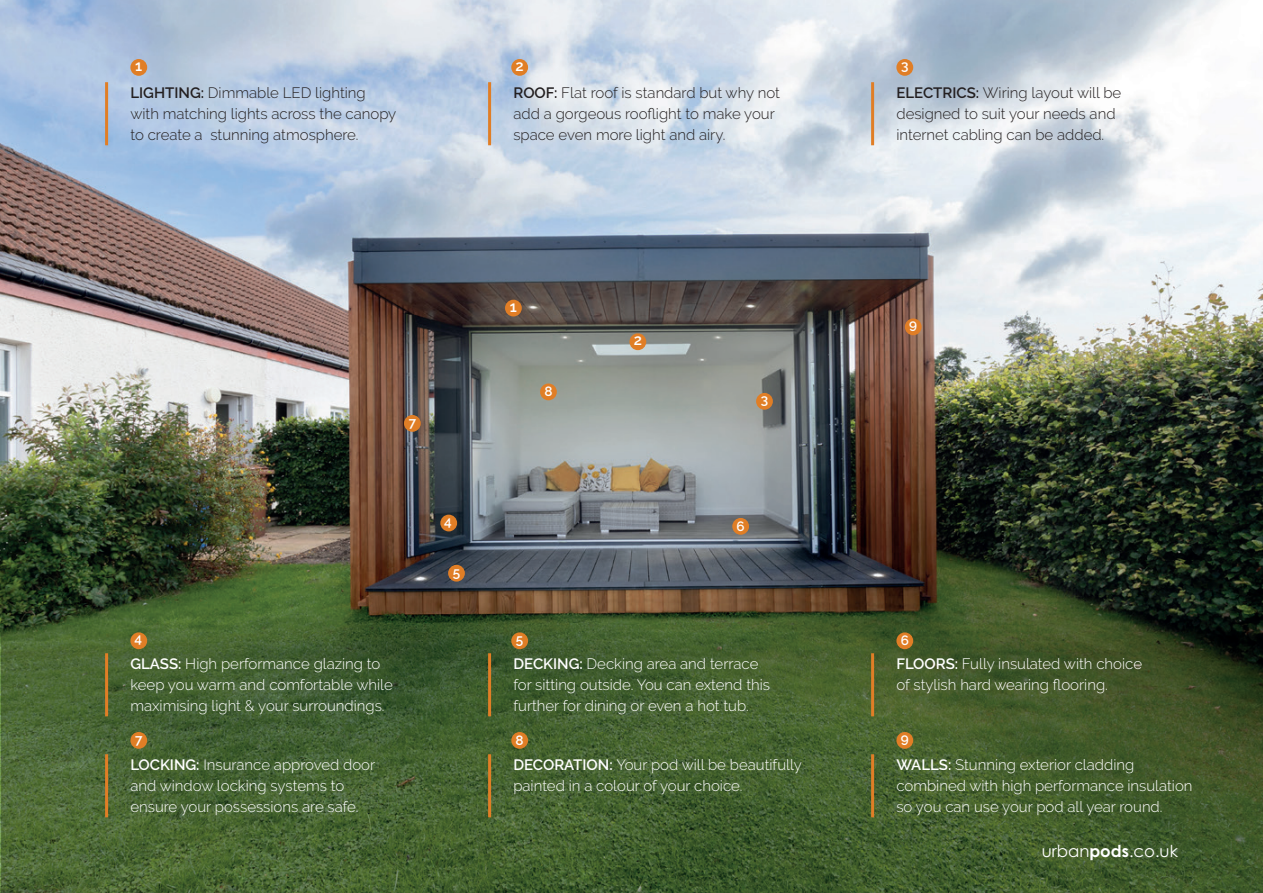
<style>
.page{position:relative;width:1263px;height:893px;background:#fff}
.page>*{position:absolute;margin:0;border:0;box-sizing:border-box;transform-origin:0 0}
.t1{font:16.5px "Century Gothic";color:#fff}
.t2{font:300 15px/21px "Raleway";color:#fff}
.t3{font:300 15px/21px "Raleway";color:#231f20}
.t4{font:600 15px "Raleway";color:#fff}
.t5{font:600 13.5px "Raleway";color:#fff}
.s1{font-weight:600}
.s2{font-weight:700}
</style>
<div class="page">
<img style="left:0;top:0;width:1263px;height:893px">
<svg style="left:1px;top:568px;width:1262px;height:325px;background:#43592e"></svg>
<hr style="left:105px;top:754px;width:3px;height:63px;background:#e07e26">
<hr style="left:488px;top:754px;width:3px;height:63px;background:#e07e26">
<hr style="left:871px;top:754px;width:3px;height:63px;background:#e07e26">
<hr style="left:105px;top:653px;width:3px;height:63px;background:#e07e26">
<hr style="left:105px;top:82px;width:3px;height:63px;background:#e07e26">
<hr style="left:488px;top:653px;width:3px;height:63px;background:#e07e26">
<hr style="left:488px;top:82px;width:3px;height:63px;background:#e07e26">
<hr style="left:871px;top:653px;width:3px;height:63px;background:#e07e26">
<hr style="left:871px;top:82px;width:3px;height:63px;background:#e07e26">
<div style="left:505px;top:300px;width:17px;height:16px;background:#e07e26;border-radius:50%"></div>
<div style="left:511px;top:632px;width:17px;height:17px;background:#e07e26;border-radius:50%"></div>
<div style="left:448px;top:565px;width:17px;height:17px;background:#e07e26;border-radius:50%"></div>
<div style="left:511px;top:732px;width:17px;height:17px;background:#e07e26;border-radius:50%"></div>
<div style="left:540px;top:383px;width:17px;height:17px;background:#e07e26;border-radius:50%"></div>
<div style="left:511px;top:59px;width:17px;height:17px;background:#e07e26;border-radius:50%"></div>
<div style="left:629px;top:333px;width:17px;height:17px;background:#e07e26;border-radius:50%"></div>
<div style="left:130px;top:632px;width:17px;height:17px;background:#e07e26;border-radius:50%"></div>
<div style="left:440px;top:515px;width:17px;height:16px;background:#e07e26;border-radius:50%"></div>
<div style="left:130px;top:732px;width:17px;height:17px;background:#e07e26;border-radius:50%"></div>
<div style="left:404px;top:415px;width:17px;height:17px;background:#e07e26;border-radius:50%"></div>
<div style="left:130px;top:59px;width:17px;height:17px;background:#e07e26;border-radius:50%"></div>
<div style="left:896px;top:632px;width:17px;height:17px;background:#e07e26;border-radius:50%"></div>
<div style="left:732px;top:518px;width:17px;height:17px;background:#e07e26;border-radius:50%"></div>
<div style="left:896px;top:732px;width:17px;height:17px;background:#e07e26;border-radius:50%"></div>
<div style="left:905px;top:318px;width:16px;height:17px;background:#e07e26;border-radius:50%"></div>
<div style="left:896px;top:59px;width:17px;height:17px;background:#e07e26;border-radius:50%"></div>
<div style="left:756px;top:393px;width:17px;height:17px;background:#e07e26;border-radius:50%"></div>
<p class="t4" style="left:135px;top:57px;width:9px">1</p>
<p class="t4" style="left:516px;top:57px;width:10px">2</p>
<p class="t5" style="left:901px;top:58px;width:9px">3</p>
<p class="t3" style="left:130px;top:83px;width:267px"><span class="s1">LIGHTING:</span> Dimmable LED lighting with matching lights across the canopy to create a stunning atmosphere.</p>
<p class="t3" style="left:513px;top:83px;width:268px"><span class="s1">ROOF:</span> Flat roof is standard but why not add a gorgeous rooflight to make your space even more light and airy.</p>
<p class="t3" style="left:896px;top:83px;width:226px"><span class="s1">ELECTRICS:</span> Wiring layout will be designed to suit your needs and internet cabling can be added.</p>
<p class="t4" style="left:510px;top:298px;width:9px">1</p>
<p class="t5" style="left:909px;top:317px;width:9px">9</p>
<p class="t4" style="left:634px;top:332px;width:10px">2</p>
<p class="t5" style="left:544px;top:384px;width:10px">8</p>
<p class="t5" style="left:761px;top:392px;width:9px">3</p>
<p class="t5" style="left:409px;top:414px;width:9px">7</p>
<p class="t5" style="left:444px;top:513px;width:9px">4</p>
<p class="t5" style="left:736px;top:518px;width:10px">6</p>
<p class="t5" style="left:453px;top:564px;width:9px">5</p>
<p class="t5" style="left:134px;top:631px;width:9px">4</p>
<p class="t5" style="left:516px;top:632px;width:9px">5</p>
<p class="t5" style="left:901px;top:633px;width:10px">6</p>
<p class="t2" style="left:130px;top:654px;width:264px"><span class="s1">GLASS:</span> High performance glazing to keep you warm and comfortable while maximising light &amp; your surroundings.</p>
<p class="t2" style="left:513px;top:654px;width:258px"><span class="s1">DECKING:</span> Decking area and terrace for sitting outside. You can extend this further for dining or even a hot tub.</p>
<p class="t2" style="left:896px;top:654px;width:247px"><span class="s1">FLOORS:</span> Fully insulated with choice of stylish hard wearing flooring.</p>
<p class="t5" style="left:135px;top:731px;width:9px">7</p>
<p class="t5" style="left:516px;top:732px;width:10px">8</p>
<p class="t5" style="left:901px;top:730px;width:9px">9</p>
<p class="t2" style="left:130px;top:755px;width:246px"><span class="s1">LOCKING:</span> Insurance approved door and window locking systems to ensure your possessions are safe.</p>
<p class="t2" style="left:513px;top:755px;width:290px"><span class="s1">DECORATION:</span> Your pod will be beautifully painted in a colour of your choice.</p>
<p class="t2" style="left:896px;top:755px;width:298px"><span class="s1">WALLS:</span> Stunning exterior cladding combined with high performance insulation so you can use your pod all year round.</p>
<p class="t1" style="left:1042px;top:840px;width:138px">urban<span class="s2">pods</span>.co.uk</p>
</div>
